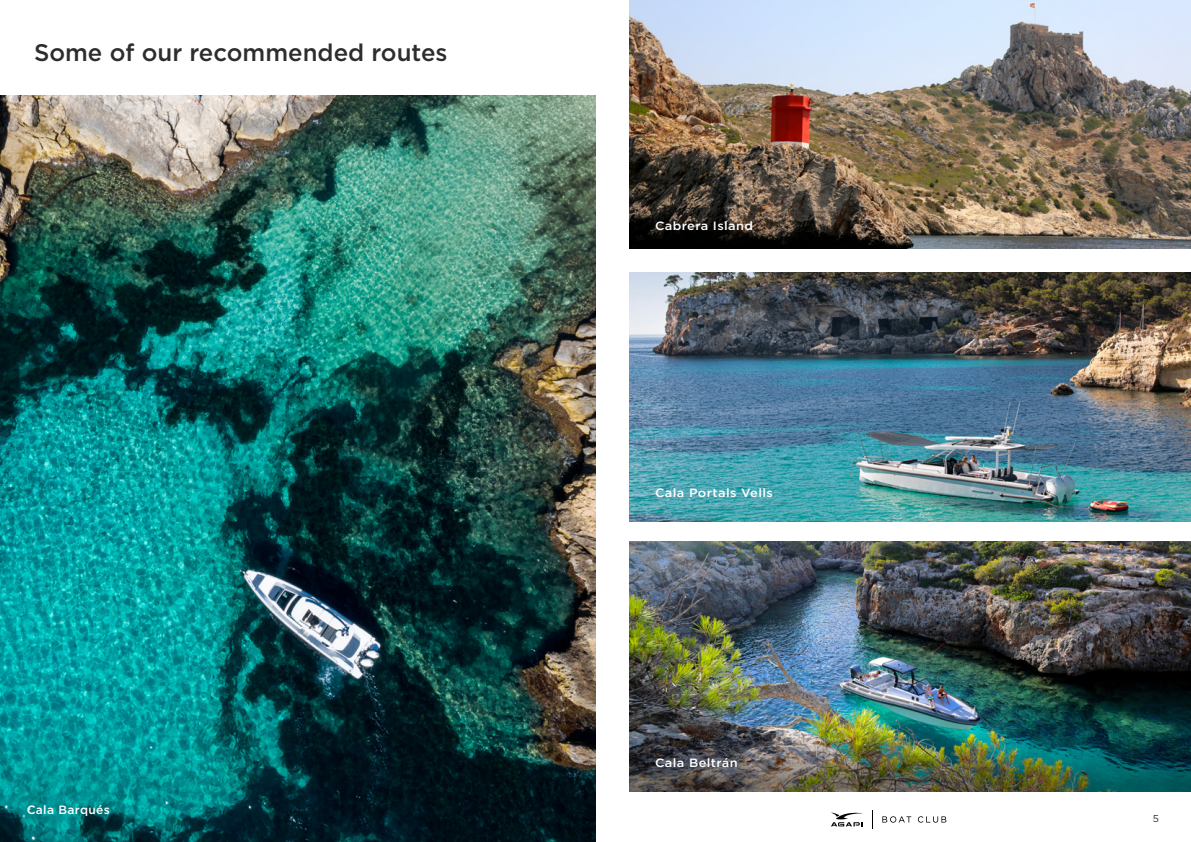
<style>
.page{position:relative;width:1191px;height:842px;background:#fff}
.page>*{position:absolute;margin:0;border:0;box-sizing:border-box;transform-origin:0 0}
.t1{font:500 24px "Gotham";color:#2d2d2d}
.t2{font:500 12px "Gotham";letter-spacing:.03em;color:#fff;scale:1.07 1}
.t3{font:500 12px "Gotham";letter-spacing:.03em;color:#fff}
.t4{font:10px "Gotham";color:#2d2d2d}
</style>
<div class="page">
<svg style="left:831px;top:812px;width:31px;height:14px"></svg>
<svg style="left:872px;top:810px;width:1px;height:19px"></svg>
<svg style="left:882px;top:816px;width:29px;height:7px"></svg>
<svg style="left:918px;top:816px;width:28px;height:7px"></svg>
<img style="left:0;top:95px;width:595px;height:747px">
<img style="left:629px;top:0;width:562px;height:249px">
<img style="left:629px;top:272px;width:562px;height:250px">
<img style="left:629px;top:542px;width:562px;height:182px">
<img style="left:629px;top:724px;width:562px;height:67px">
<h1 class="t1" style="left:34px;top:42px;width:415px">Some of our recommended routes</h1>
<p class="t3" style="left:27px;top:804px;width:85px">Cala Barqués</p>
<p class="t2" style="left:655px;top:220px;width:93px">Cabrera Island</p>
<p class="t2" style="left:655px;top:487px;width:112px">Cala Portals Vells</p>
<p class="t2" style="left:655px;top:758px;width:79px">Cala Beltrán</p>
<p class="t4" style="left:1153px;top:814px;width:8px">5</p>
</div>
